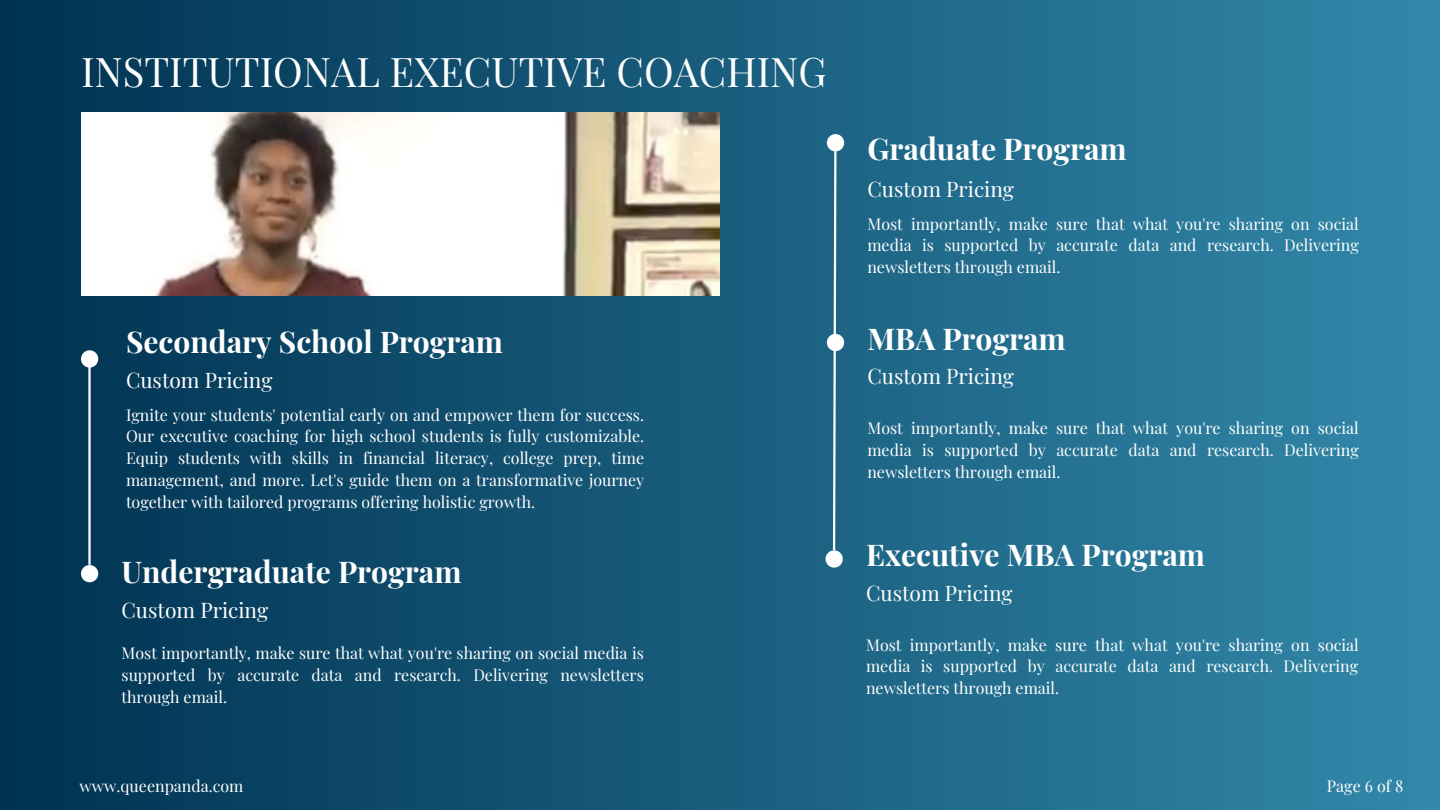
<style>
.page{position:relative;width:1440px;height:810px;background:#fff}
.page>*{position:absolute;margin:0;border:0;box-sizing:border-box;transform-origin:0 0}
.t1{font:40px "Playfair Display";color:#fff}
.t2{font:700 30px "Playfair Display";color:#fff}
.t3{font:21px "Playfair Display";color:#fff}
.t4{font:16px/21.8px "Playfair Display";color:#fff;text-align:justify}
</style>
<div class="page">
<div style="left:0;top:0;width:1440px;height:810px;background:linear-gradient(to right,#003251,#3388a9)"></div>
<img style="left:81px;top:112px;width:639px;height:183px">
<hr style="left:88px;top:362px;width:3px;height:203px;background:#fff">
<svg style="left:81px;top:350px;width:17px;height:18px"></svg>
<svg style="left:81px;top:565px;width:17px;height:17px"></svg>
<svg style="left:826px;top:134px;width:18px;height:434px"></svg>
<p class="t1" style="left:81px;top:43px;width:747px">INSTITUTIONAL EXECUTIVE COACHING</p>
<p class="t2" style="left:126px;top:320px;width:379px">Secondary School Program</p>
<p class="t3" style="left:126px;top:365px;width:148px">Custom Pricing</p>
<p class="t4" style="left:126px;top:403px;width:520px">Ignite your students' potential early on and empower them for success.<br>Our executive coaching for high school students is fully customizable.<br>Equip students with skills in financial literacy, college prep, time management, and more. Let's guide them on a transformative journey together with tailored programs offering holistic growth.</p>
<p class="t2" style="left:122px;top:551px;width:341px">Undergraduate Program</p>
<p class="t3" style="left:122px;top:595px;width:148px">Custom Pricing</p>
<p class="t4" style="left:122px;top:642px;width:524px">Most importantly, make sure that what you're sharing on social media is supported by accurate data and research. Delivering newsletters through email.</p>
<p class="t2" style="left:867px;top:128px;width:261px">Graduate Program</p>
<p class="t3" style="left:867px;top:175px;width:148px">Custom Pricing</p>
<p class="t4" style="left:867px;top:212px;width:493px">Most importantly, make sure that what you're sharing on social media is supported by accurate data and research. Delivering newsletters through email.</p>
<p class="t2" style="left:867px;top:317px;width:200px">MBA Program</p>
<p class="t3" style="left:867px;top:362px;width:148px">Custom Pricing</p>
<p class="t4" style="left:867px;top:416px;width:493px">Most importantly, make sure that what you're sharing on social media is supported by accurate data and research. Delivering newsletters through email.</p>
<p class="t2" style="left:866px;top:534px;width:340px">Executive MBA Program</p>
<p class="t3" style="left:866px;top:578px;width:148px">Custom Pricing</p>
<p class="t4" style="left:866px;top:633px;width:494px">Most importantly, make sure that what you're sharing on social media is supported by accurate data and research. Delivering newsletters through email.</p>
<p class="t4" style="left:80px;top:774px;width:165px">www.queenpanda.com</p>
<p class="t4" style="left:1327px;top:774px;width:78px">Page 6 of 8</p>
</div>
